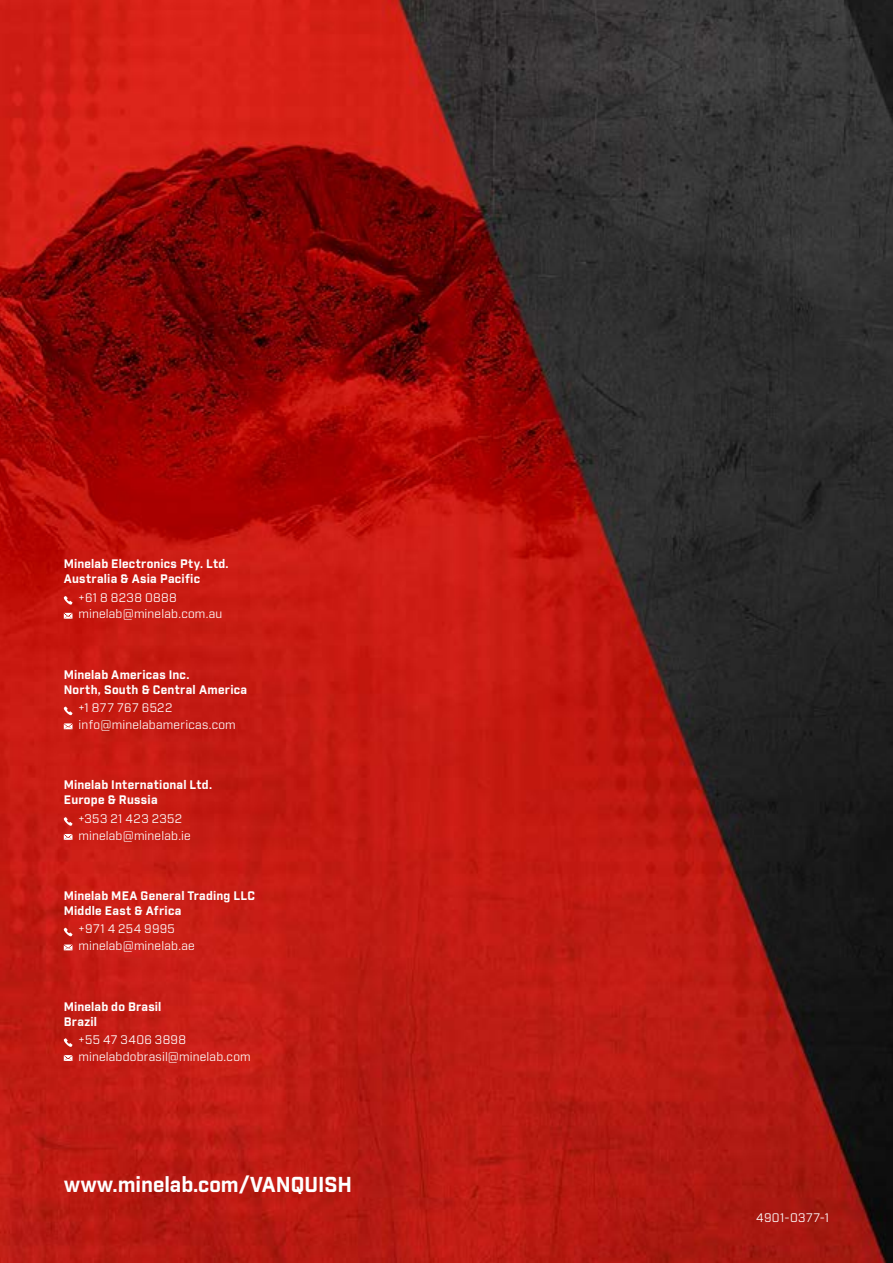
<style>
.page{position:relative;width:893px;height:1263px;background:#fff}
.page>*{position:absolute;margin:0;border:0;box-sizing:border-box;transform-origin:0 0}
.t1{font:700 21px "Industry";color:#fff}
.t2{font:700 12px/15px "Industry";letter-spacing:.015em;color:#fff}
.t3{font:12px/16.6px "Industry";letter-spacing:.015em;color:#fff}
.t4{font:12px "Industry";letter-spacing:.035em;color:#fff}
</style>
<div class="page">
<img style="left:0;top:0;width:893px;height:1263px">
<svg style="left:63px;top:596px;width:10px;height:9px"></svg>
<svg style="left:64px;top:613px;width:8px;height:6px"></svg>
<svg style="left:63px;top:706px;width:10px;height:10px"></svg>
<svg style="left:64px;top:723px;width:8px;height:6px"></svg>
<svg style="left:63px;top:817px;width:10px;height:10px"></svg>
<svg style="left:64px;top:834px;width:8px;height:6px"></svg>
<svg style="left:63px;top:928px;width:10px;height:9px"></svg>
<svg style="left:64px;top:944px;width:8px;height:6px"></svg>
<svg style="left:63px;top:1038px;width:10px;height:10px"></svg>
<svg style="left:64px;top:1055px;width:8px;height:6px"></svg>
<p class="t2" style="left:64px;top:557px;width:166px">Minelab Electronics Pty. Ltd.<br>Australia &amp; Asia Pacific</p>
<p class="t3" style="left:79px;top:589px;width:145px">+61 8 8238 0888 minelab@minelab.com.au</p>
<p class="t2" style="left:64px;top:668px;width:185px">Minelab Americas Inc.<br>North, South &amp; Central America</p>
<p class="t3" style="left:79px;top:700px;width:159px">+1 877 767 6522 info@minelabamericas.com</p>
<p class="t2" style="left:64px;top:778px;width:150px">Minelab International Ltd.<br>Europe &amp; Russia</p>
<p class="t3" style="left:79px;top:810px;width:114px">+353 21 423 2352 minelab@minelab.ie</p>
<p class="t2" style="left:64px;top:889px;width:193px">Minelab MEA General Trading LLC<br>Middle East &amp; Africa</p>
<p class="t3" style="left:79px;top:921px;width:118px">+971 4 254 9995 minelab@minelab.ae</p>
<p class="t2" style="left:64px;top:999px;width:99px">Minelab do Brasil<br>Brazil</p>
<p class="t3" style="left:79px;top:1032px;width:173px">+55 47 3406 3898 minelabdobrasil@minelab.com</p>
<h1 class="t1" style="left:64px;top:1171px;width:290px">www.minelab.com/VANQUISH</h1>
<p class="t4" style="left:756px;top:1211px;width:74px">4901-0377-1</p>
</div>
